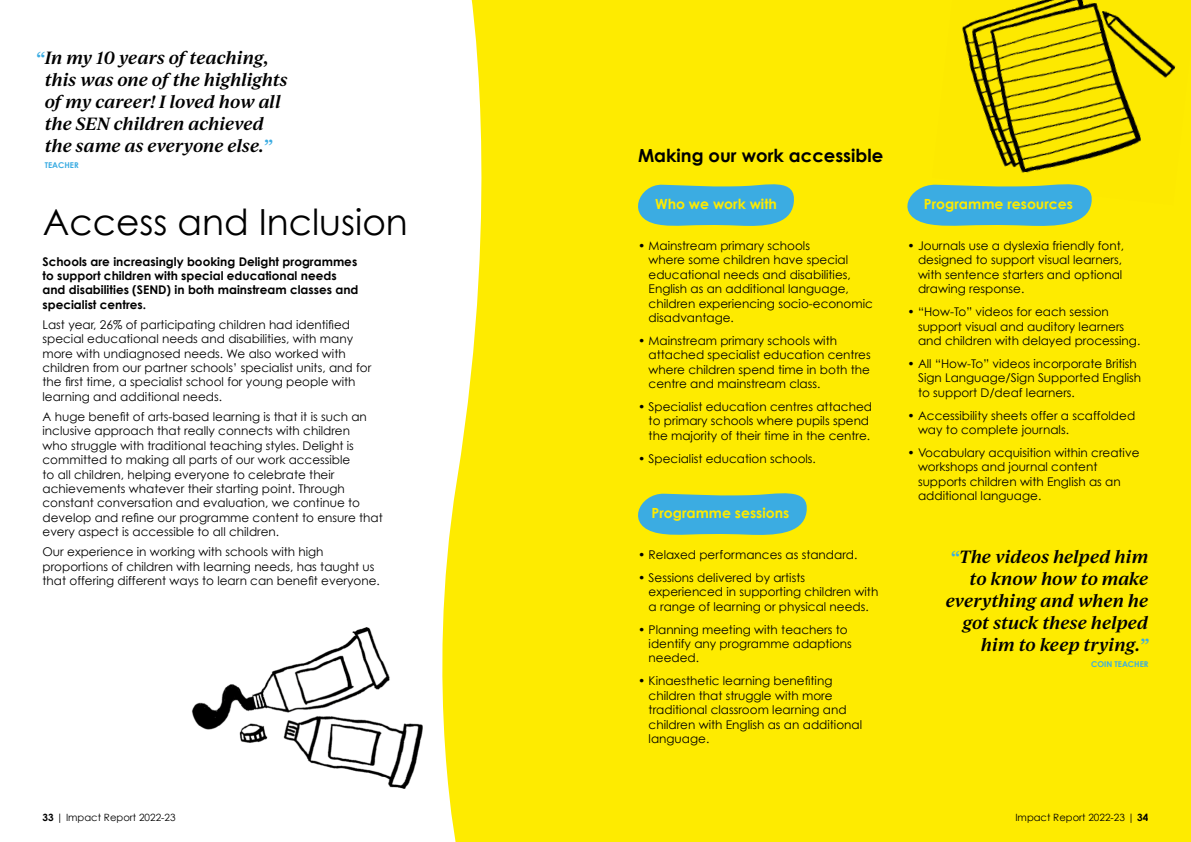
<style>
.page{position:relative;width:1191px;height:842px;background:#fff}
.page>*{position:absolute;margin:0;border:0;box-sizing:border-box;transform-origin:0 0}
.t1{font:36px "Century Gothic";color:#000}
.t2{font:700 18px "Century Gothic";color:#000}
.t3{font:italic 600 17px/22px "Ivy Journal";letter-spacing:-.01em;color:#000}
.t4{font:700 14px "Century Gothic";color:#feeb00}
.t5{font:12px/14.4px "Century Gothic";color:#000}
.t6{font:700 12px/14.4px "Century Gothic";color:#000}
.t7{font:10px "Century Gothic";color:#000}
.t8{font:700 8px "Century Gothic";color:#3bace2}
.s1{color:#3bace2}
.s2{font-weight:700}
</style>
<div class="page">
<div style="left:443px;top:0;width:748px;height:842px;background:#feeb00"></div>
<img style="left:932px;top:0;width:259px;height:205px">
<svg style="left:624px;top:177px;width:173px;height:51px;background:#7dc194"></svg>
<svg style="left:623px;top:486px;width:187px;height:51px;background:#7dc194"></svg>
<svg style="left:891px;top:177px;width:205px;height:51px;background:#7dc194"></svg>
<img style="left:191px;top:610px;width:254px;height:193px">
<h3 class="t3" style="left:45px;top:46px;width:244px;text-indent:-9px"><span class="s1">“</span>In my 10 years of teaching, this was one of the highlights of my career! I loved how all the SEN children achieved the same as everyone else.<span class="s1">”</span></h3>
<p class="t8" style="left:45px;top:160px;width:35px">TEACHER</p>
<h1 class="t1" style="left:43px;top:200px;width:366px">Access and Inclusion</h1>
<p class="t6" style="left:43px;top:254px;width:317px">Schools are increasingly booking Delight programmes to support children with special educational needs and disabilities (SEND) in both mainstream classes and specialist centres.</p>
<p class="t5" style="left:43px;top:317px;width:330px">Last year, 26% of participating children had identified special educational needs and disabilities, with many more with undiagnosed needs. We also worked with children from our partner schools’ specialist units, and for the first time, a specialist school for young people with learning and additional needs.</p>
<p class="t5" style="left:43px;top:409px;width:342px">A huge benefit of arts-based learning is that it is such an inclusive approach that really connects with children<br>who struggle with traditional teaching styles. Delight is committed to making all parts of our work accessible<br>to all children, helping everyone to celebrate their achievements whatever their starting point. Through constant conversation and evaluation, we continue to develop and refine our programme content to ensure that every aspect is accessible to all children.</p>
<p class="t5" style="left:43px;top:544px;width:339px">Our experience in working with schools with high proportions of children with learning needs, has taught us that offering different ways to learn can benefit everyone.</p>
<h2 class="t2" style="left:638px;top:144px;width:247px">Making our work accessible</h2>
<p class="t4" style="left:655px;top:195px;width:123px">Who we work with</p>
<p class="t5" style="left:648px;top:238px;width:226px;text-indent:-11px">• Mainstream primary schools<br>where some children have special educational needs and disabilities,<br>English as an additional language, children experiencing socio-economic disadvantage.</p>
<p class="t5" style="left:648px;top:333px;width:224px;text-indent:-11px">• Mainstream primary schools with attached specialist education centres where children spend time in both the centre and mainstream class.</p>
<p class="t5" style="left:648px;top:399px;width:225px;text-indent:-11px">• Specialist education centres attached to primary schools where pupils spend the majority of their time in the centre.</p>
<p class="t5" style="left:638px;top:451px;width:179px">• Specialist education schools.</p>
<p class="t4" style="left:651px;top:504px;width:139px">Programme sessions</p>
<p class="t5" style="left:638px;top:547px;width:221px">• Relaxed performances as standard.</p>
<p class="t5" style="left:648px;top:570px;width:231px;text-indent:-11px">• Sessions delivered by artists experienced in supporting children with a range of learning or physical needs.</p>
<p class="t5" style="left:648px;top:622px;width:205px;text-indent:-11px">• Planning meeting with teachers to identify any programme adaptions needed.</p>
<p class="t5" style="left:648px;top:674px;width:215px;text-indent:-11px">• Kinaesthetic learning benefiting children that struggle with more traditional classroom learning and children with English as an additional language.</p>
<p class="t4" style="left:924px;top:195px;width:150px">Programme resources</p>
<p class="t5" style="left:918px;top:238px;width:208px;text-indent:-11px">• Journals use a dyslexia friendly font, designed to support visual learners, with sentence starters and optional drawing response.</p>
<p class="t5" style="left:918px;top:304px;width:224px;text-indent:-11px">• “How-To” videos for each session support visual and auditory learners and children with delayed processing.</p>
<p class="t5" style="left:918px;top:356px;width:225px;text-indent:-11px">• All “How-To” videos incorporate British<br>Sign Language/Sign Supported English to support D/deaf learners.</p>
<p class="t5" style="left:918px;top:408px;width:219px;text-indent:-11px">• Accessibility sheets offer a scaffolded way to complete journals.</p>
<p class="t5" style="left:918px;top:445px;width:223px;text-indent:-11px">• Vocabulary acquisition within creative workshops and journal content supports children with English as an additional language.</p>
<h3 class="t3" style="left:945px;top:545px;width:204px;text-align:right"><span class="s1">“</span>The videos helped him to know how to make everything and when he got stuck these helped him to keep trying.<span class="s1">”</span></h3>
<p class="t8" style="left:1091px;top:659px;width:59px">COIN TEACHER</p>
<p class="t7" style="left:43px;top:811px;width:135px"><span class="s2">33</span> | Impact Report 2022-23</p>
<p class="t7" style="left:1015px;top:811px;width:135px">Impact Report 2022-23 | <span class="s2">34</span></p>
</div>
